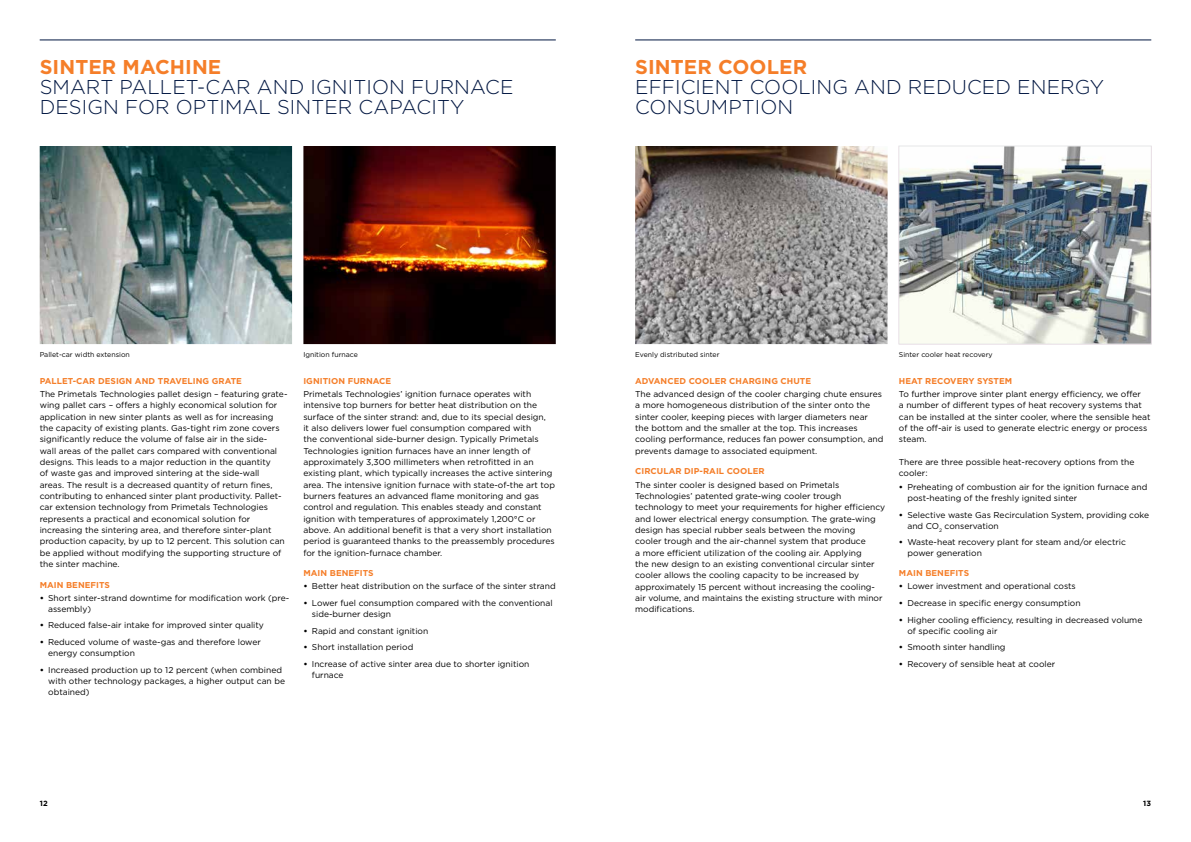
<style>
.page{position:relative;width:1191px;height:842px;background:#fff}
.page>*{position:absolute;margin:0;border:0;box-sizing:border-box;transform-origin:0 0}
.t1{font:300 20px/20px "Gotham";letter-spacing:.005em;color:#001641}
.t2{font:700 20px "Gotham";letter-spacing:.005em;color:#f57e29}
.t3{font:8.5px/11.3px "Gotham";color:#000}
.t4{font:700 8.5px "Gotham";letter-spacing:.005em;color:#f57e29}
.t5{font:700 7.5px "Gotham";color:#000}
.t6{font:7px "Gotham";color:#000}
.s1{font-weight:700}
</style>
<div class="page">
<hr style="left:40px;top:40px;width:516px;height:1px;background:#001641">
<hr style="left:635px;top:40px;width:516px;height:1px;background:#001641">
<img style="left:40px;top:146px;width:252px;height:198px">
<img style="left:303px;top:146px;width:253px;height:198px">
<img style="left:635px;top:146px;width:252px;height:198px">
<img style="left:898px;top:145px;width:254px;height:200px">
<h1 class="t2" style="left:40px;top:53px;width:183px">SINTER MACHINE</h1>
<h1 class="t1" style="left:40px;top:76px;width:475px">SMART PALLET-CAR AND IGNITION FURNACE<br>DESIGN FOR OPTIMAL SINTER CAPACITY</h1>
<h1 class="t2" style="left:635px;top:53px;width:173px">SINTER COOLER</h1>
<h1 class="t1" style="left:635px;top:76px;width:470px">EFFICIENT COOLING AND REDUCED ENERGY<br>CONSUMPTION</h1>
<p class="t6" style="left:40px;top:350px;width:92px">Pallet-car width extension</p>
<p class="t4" style="left:40px;top:375px;width:204px">PALLET-CAR DESIGN AND TRAVELING GRATE</p>
<p class="t3" style="left:40px;top:388px;width:249px">The Primetals Technologies pallet design – featuring grate&shy;wing pallet cars – offers a highly economical solution for application in new sinter plants as well as for increasing the capacity of existing plants. Gas-tight rim zone covers significantly reduce the volume of false air in the side-<br>wall areas of the pallet cars compared with conventional designs. This leads to a major reduction in the quantity<br>of waste gas and improved sintering at the side-wall<br>areas. The result is a decreased quantity of return fines, contributing to enhanced sinter plant productivity. Pallet&shy;car extension technology from Primetals Technologies represents a practical and economical solution for increasing the sintering area, and therefore sinter-plant production capacity, by up to 12 percent. This solution can be applied without modifying the supporting structure of the sinter machine.</p>
<p class="t4" style="left:40px;top:579px;width:72px">MAIN BENEFITS</p>
<p class="t3" style="left:48px;top:592px;width:243px;line-height:11px;text-indent:-8px"><span class="s1">•</span> Short sinter-strand downtime for modification work (pre&shy;assembly)</p>
<p class="t3" style="left:40px;top:619px;width:226px"><span class="s1">•</span> Reduced false-air intake for improved sinter quality</p>
<p class="t3" style="left:48px;top:636px;width:214px;line-height:11px;text-indent:-8px"><span class="s1">•</span> Reduced volume of waste-gas and therefore lower energy consumption</p>
<p class="t3" style="left:48px;top:664px;width:238px;line-height:11px;text-indent:-8px"><span class="s1">•</span> Increased production up to 12 percent (when combined with other technology packages, a higher output can be obtained)</p>
<p class="t6" style="left:303px;top:350px;width:56px">Ignition furnace</p>
<p class="t4" style="left:303px;top:375px;width:89px">IGNITION FURNACE</p>
<p class="t3" style="left:303px;top:388px;width:253px">Primetals Technologies’ ignition furnace operates with intensive top burners for better heat distribution on the surface of the sinter strand: and, due to its special design,<br>it also delivers lower fuel consumption compared with<br>the conventional side-burner design. Typically Primetals Technologies ignition furnaces have an inner length of approximately 3,300 millimeters when retrofitted in an existing plant, which typically increases the active sintering area. The intensive ignition furnace with state-of-the art top burners features an advanced flame monitoring and gas control and regulation. This enables steady and constant ignition with temperatures of approximately 1,200°C or above. An additional benefit is that a very short installation period is guaranteed thanks to the preassembly procedures for the ignition-furnace chamber.</p>
<p class="t4" style="left:303px;top:568px;width:72px">MAIN BENEFITS</p>
<p class="t3" style="left:303px;top:580px;width:254px"><span class="s1">•</span> Better heat distribution on the surface of the sinter strand</p>
<p class="t3" style="left:312px;top:597px;width:242px;line-height:11px;text-indent:-8px"><span class="s1">•</span> Lower fuel consumption compared with the conventional side-burner design</p>
<p class="t3" style="left:303px;top:625px;width:126px"><span class="s1">•</span> Rapid and constant ignition</p>
<p class="t3" style="left:303px;top:641px;width:111px"><span class="s1">•</span> Short installation period</p>
<p class="t3" style="left:312px;top:658px;width:219px;line-height:11px;text-indent:-8px"><span class="s1">•</span> Increase of active sinter area due to shorter ignition furnace</p>
<p class="t6" style="left:635px;top:350px;width:86px">Evenly distributed sinter</p>
<p class="t4" style="left:635px;top:375px;width:177px">ADVANCED COOLER CHARGING CHUTE</p>
<p class="t3" style="left:635px;top:388px;width:250px">The advanced design of the cooler charging chute ensures a more homogeneous distribution of the sinter onto the sinter cooler, keeping pieces with larger diameters near the bottom and the smaller at the top. This increases cooling performance, reduces fan power consumption, and prevents damage to associated equipment.</p>
<p class="t4" style="left:635px;top:466px;width:131px">CIRCULAR DIP-RAIL COOLER</p>
<p class="t3" style="left:635px;top:479px;width:251px">The sinter cooler is designed based on Primetals Technologies’ patented grate-wing cooler trough technology to meet your requirements for higher efficiency and lower electrical energy consumption. The grate-wing design has special rubber seals between the moving<br>cooler trough and the air-channel system that produce<br>a more efficient utilization of the cooling air. Applying<br>the new design to an existing conventional circular sinter cooler allows the cooling capacity to be increased by approximately 15 percent without increasing the cooling&shy;air volume, and maintains the existing structure with minor modifications.</p>
<p class="t6" style="left:899px;top:350px;width:95px">Sinter cooler heat recovery</p>
<p class="t4" style="left:899px;top:375px;width:115px">HEAT RECOVERY SYSTEM</p>
<p class="t3" style="left:899px;top:388px;width:253px">To further improve sinter plant energy efficiency, we offer<br>a number of different types of heat recovery systems that can be installed at the sinter cooler, where the sensible heat of the off-air is used to generate electric energy or process steam.</p>
<p class="t3" style="left:899px;top:456px;width:237px">There are three possible heat-recovery options from the cooler:</p>
<p class="t3" style="left:907px;top:481px;width:241px;line-height:11px;text-indent:-8px"><span class="s1">•</span> Preheating of combustion air for the ignition furnace and post-heating of the freshly ignited sinter</p>
<p class="t3" style="left:907px;top:509px;width:243px;line-height:11px;text-indent:-8px"><span class="s1">•</span> Selective waste Gas Recirculation System, providing coke and CO<sub>2</sub> conservation</p>
<p class="t3" style="left:907px;top:537px;width:220px;line-height:11px;text-indent:-8px"><span class="s1">•</span> Waste-heat recovery plant for steam and/or electric power generation</p>
<p class="t4" style="left:899px;top:568px;width:72px">MAIN BENEFITS</p>
<p class="t3" style="left:899px;top:580px;width:178px"><span class="s1">•</span> Lower investment and operational costs</p>
<p class="t3" style="left:899px;top:597px;width:183px"><span class="s1">•</span> Decrease in specific energy consumption</p>
<p class="t3" style="left:907px;top:614px;width:236px;line-height:11px;text-indent:-8px"><span class="s1">•</span> Higher cooling efficiency, resulting in decreased volume of specific cooling air</p>
<p class="t3" style="left:899px;top:641px;width:108px"><span class="s1">•</span> Smooth sinter handling</p>
<p class="t3" style="left:899px;top:658px;width:158px"><span class="s1">•</span> Recovery of sensible heat at cooler</p>
<p class="t5" style="left:40px;top:798px;width:9px">12</p>
<p class="t5" style="left:1143px;top:798px;width:9px">13</p>
</div>
